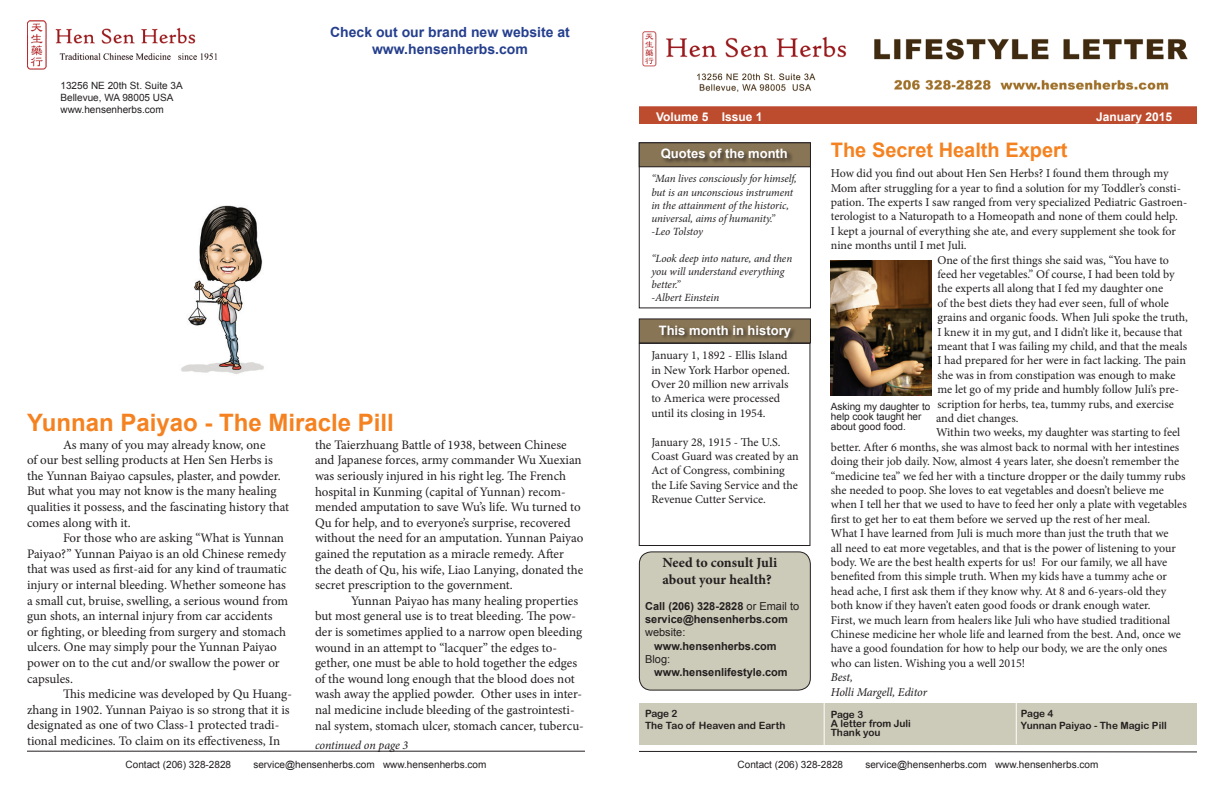
<style>
.page{position:relative;width:1224px;height:792px;background:#fff}
.page>*{position:absolute;margin:0;border:0;box-sizing:border-box;transform-origin:0 0}
.t1{font:700 24px "Arial";color:#f58220}
.t2{font:700 20px "Arial";color:#f58220}
.t3{font:700 14px/16.8px "Arial";color:#253f8e;text-align:center}
.t4{font:700 14px/16.8px "Minion Pro";color:#231f20}
.t5{font:13px/15.6px "Minion Pro";letter-spacing:-.005em;color:#231f20}
.t6{font:700 13px "Arial";color:#fff}
.t7{font:12px/14.4px "Minion Pro";letter-spacing:-.005em;color:#231f20}
.t8{font:italic 12px/14.4px "Minion Pro";letter-spacing:-.01em;color:#231f20}
.t9{font:700 12px "Arial";color:#fff}
.t10{font:italic 11px/13.2px "Minion Pro";letter-spacing:-.01em;color:#231f20}
.t11{font:700 11px/13.2px "Arial";color:#231f20}
.t12{font:11px "Arial";color:#231f20}
.t13{font:10px/12px "Arial";color:#231f20}
.t14{font:10px/12px "Arial Rounded MT Bold";color:#231f20}
.s1{font-weight:400}
</style>
<div class="page">
<div style="left:639px;top:143px;width:172px;height:165px;border:1px solid #231f20"></div>
<div style="left:639px;top:343px;width:171px;height:203px;border:1px solid #231f20"></div>
<div style="left:639px;top:143px;width:171px;height:24px;background:#887555"></div>
<div style="left:639px;top:143px;width:172px;height:24px;border:1px solid #231f20"></div>
<div style="left:639px;top:319px;width:171px;height:24px;background:#887555"></div>
<div style="left:639px;top:319px;width:172px;height:24px;border:1px solid #231f20"></div>
<svg style="left:639px;top:751px;width:558px;height:1px"></svg>
<hr style="left:27px;top:751px;width:558px;height:1px;background:#231f20">
<div style="left:639px;top:703px;width:558px;height:41px;background:#cccab8"></div>
<div style="left:639px;top:552px;width:171px;height:138px;background:#cccab8;border-radius:12px"></div>
<div style="left:639px;top:552px;width:172px;height:138px;border:1px solid #231f20;border-radius:12px"></div>
<div style="left:661px;top:148px;width:132px;height:17px;background:#231f20;opacity:.71"></div>
<div style="left:659px;top:324px;width:138px;height:19px;background:#231f20;opacity:.71"></div>
<img style="left:639px;top:31px;width:558px;height:93px">
<img style="left:181px;top:205px;width:83px;height:169px">
<img style="left:27px;top:20px;width:190px;height:50px">
<img style="left:831px;top:261px;width:101px;height:135px">
<hr style="left:824px;top:703px;width:1px;height:44px;background:#fff">
<hr style="left:1016px;top:703px;width:1px;height:41px;background:#fff">
<p class="t13" style="left:60px;top:80px;width:124px">13256 NE 20th St. Suite 3A<br>Bellevue, WA 98005 USA www.hensenherbs.com</p>
<p class="t3" style="left:330px;top:24px;width:241px">Check out our brand new website at www.hensenherbs.com</p>
<h1 class="t1" style="left:27px;top:406px;width:368px">Yunnan Paiyao - The Miracle Pill</h1>
<p class="t5" style="left:27px;top:437px;width:264px;text-indent:36px">As many of you may already know, one<br>of our best selling products at Hen Sen Herbs is the Yunnan Baiyao capsules, plaster, and powder.<br>But what you may not know is the many healing qualities it possess, and the fascinating history that comes along with it.</p>
<p class="t5" style="left:27px;top:530px;width:263px;text-indent:36px">For those who are asking “What is Yunnan Paiyao?” Yunnan Paiyao is an old Chinese remedy that was used as first-aid for any kind of traumatic injury or internal bleeding. Whether someone has a small cut, bruise, swelling, a serious wound from gun shots, an internal injury from car accidents<br>or fighting, or bleeding from surgery and stomach ulcers. One may simply pour the Yunnan Paiyao power on to the cut and/or swallow the power or capsules.</p>
<p class="t5" style="left:27px;top:686px;width:267px;text-indent:36px">This medicine was developed by Qu Huang&shy;zhang in 1902. Yunnan Paiyao is so strong that it is designated as one of two Class-1 protected tradi&shy;tional medicines. To claim on its effectiveness, In</p>
<p class="t5" style="left:315px;top:437px;width:270px">the Taierzhuang Battle of 1938, between Chinese and Japanese forces, army commander Wu Xuexian was seriously injured in his right leg. The French hospital in Kunming (capital of Yunnan) recom&shy;mended amputation to save Wu’s life. Wu turned to Qu for help, and to everyone’s surprise, recovered without the need for an amputation. Yunnan Paiyao gained the reputation as a miracle remedy. After the death of Qu, his wife, Liao Lanying, donated the secret prescription to the government.</p>
<p class="t5" style="left:315px;top:593px;width:270px;text-indent:36px">Yunnan Paiyao has many healing properties but most general use is to treat bleeding. The pow&shy;der is sometimes applied to a narrow open bleeding wound in an attempt to “lacquer” the edges to&shy;gether, one must be able to hold together the edges of the wound long enough that the blood does not wash away the applied powder. Other uses in inter&shy;nal medicine include bleeding of the gastrointesti&shy;nal system, stomach ulcer, stomach cancer, tubercu-</p>
<p class="t8" style="left:315px;top:738px;width:95px">continued on page 3</p>
<p class="t9" style="left:656px;top:109px;width:108px">Volume 5 Issue 1</p>
<p class="t9" style="left:1096px;top:109px;width:78px">January 2015</p>
<p class="t6" style="left:661px;top:145px;width:129px">Quotes of the month</p>
<p class="t10" style="left:651px;top:172px;width:147px">“Man lives consciously for himself, but is an unconscious instrument in the attainment of the historic, universal, aims of humanity.” -Leo Tolstoy</p>
<p class="t10" style="left:651px;top:252px;width:142px">“Look deep into nature, and then you will understand everything better.”<br>-Albert Einstein</p>
<p class="t6" style="left:659px;top:322px;width:134px">This month in history</p>
<p class="t7" style="left:651px;top:348px;width:140px">January 1, 1892 - Ellis Island in New York Harbor opened.<br>Over 20 million new arrivals to America were processed until its closing in 1954.</p>
<p class="t7" style="left:651px;top:435px;width:149px">January 28, 1915 - The U.S.<br>Coast Guard was created by an<br>Act of Congress, combining the Life Saving Service and the<br>Revenue Cutter Service.</p>
<p class="t4" style="left:662px;top:554px;width:116px">Need to consult Juli about your health?</p>
<p class="t11" style="left:645px;top:600px;width:156px">Call (206) 328-2828 <span class="s1">or Email to </span>service@hensenherbs.com</p>
<p class="t12" style="left:645px;top:625px;width:42px">website:</p>
<p class="t11" style="left:654px;top:639px;width:124px">www.hensenherbs.com</p>
<p class="t12" style="left:645px;top:652px;width:27px">Blog:</p>
<p class="t11" style="left:654px;top:666px;width:135px">www.hensenlifestyle.com</p>
<h2 class="t2" style="left:831px;top:137px;width:238px">The Secret Health Expert</h2>
<p class="t7" style="left:831px;top:166px;width:339px">How did you find out about Hen Sen Herbs? I found them through my</p>
<p class="t7" style="left:831px;top:181px;width:352px">Mom after struggling for a year to find a solution for my Toddler’s consti-</p>
<p class="t7" style="left:831px;top:195px;width:358px">pation. The experts I saw ranged from very specialized Pediatric Gastroen-</p>
<p class="t7" style="left:831px;top:209px;width:348px">terologist to a Naturopath to a Homeopath and none of them could help.</p>
<p class="t7" style="left:831px;top:224px;width:347px">I kept a journal of everything she ate, and every supplement she took for</p>
<p class="t7" style="left:831px;top:238px;width:137px">nine months until I met Juli.</p>
<p class="t7" style="left:937px;top:253px;width:233px">One of the first things she said was, “You have to</p>
<p class="t7" style="left:937px;top:267px;width:239px">feed her vegetables.” Of course, I had been told by</p>
<p class="t7" style="left:937px;top:281px;width:227px">the experts all along that I fed my daughter one</p>
<p class="t7" style="left:937px;top:296px;width:233px">of the best diets they had ever seen, full of whole</p>
<p class="t7" style="left:937px;top:310px;width:252px">grains and organic foods. When Juli spoke the truth,</p>
<p class="t7" style="left:937px;top:325px;width:246px">I knew it in my gut, and I didn’t like it, because that</p>
<p class="t7" style="left:937px;top:339px;width:251px">meant that I was failing my child, and that the meals</p>
<p class="t7" style="left:937px;top:353px;width:250px">I had prepared for her were in fact lacking. The pain</p>
<p class="t7" style="left:937px;top:368px;width:240px">she was in from constipation was enough to make</p>
<p class="t7" style="left:937px;top:382px;width:243px">me let go of my pride and humbly follow Juli’s pre-</p>
<p class="t7" style="left:937px;top:397px;width:238px">scription for herbs, tea, tummy rubs, and exercise</p>
<p class="t7" style="left:936px;top:411px;width:84px">and diet changes.</p>
<p class="t7" style="left:936px;top:425px;width:246px">Within two weeks, my daughter was starting to feel</p>
<p class="t7" style="left:831px;top:440px;width:350px">better. After 6 months, she was almost back to normal with her intestines</p>
<p class="t7" style="left:831px;top:454px;width:350px">doing their job daily. Now, almost 4 years later, she doesn’t remember the</p>
<p class="t7" style="left:831px;top:469px;width:356px">“medicine tea” we fed her with a tincture dropper or the daily tummy rubs</p>
<p class="t7" style="left:831px;top:483px;width:335px">she needed to poop. She loves to eat vegetables and doesn’t believe me</p>
<p class="t7" style="left:831px;top:497px;width:357px">when I tell her that we used to have to feed her only a plate with vegetables</p>
<p class="t7" style="left:831px;top:512px;width:321px">first to get her to eat them before we served up the rest of her meal.</p>
<p class="t7" style="left:831px;top:526px;width:339px">What I have learned from Juli is much more than just the truth that we</p>
<p class="t7" style="left:831px;top:541px;width:347px">all need to eat more vegetables, and that is the power of listening to your</p>
<p class="t7" style="left:831px;top:555px;width:338px">body. We are the best health experts for us! For our family, we all have</p>
<p class="t7" style="left:831px;top:569px;width:338px">benefited from this simple truth. When my kids have a tummy ache or</p>
<p class="t7" style="left:831px;top:584px;width:337px">head ache, I first ask them if they know why. At 8 and 6-years-old they</p>
<p class="t7" style="left:831px;top:598px;width:321px">both know if they haven’t eaten good foods or drank enough water.</p>
<p class="t7" style="left:831px;top:613px;width:341px">First, we much learn from healers like Juli who have studied traditional</p>
<p class="t7" style="left:831px;top:627px;width:352px">Chinese medicine her whole life and learned from the best. And, once we</p>
<p class="t7" style="left:831px;top:641px;width:338px">have a good foundation for how to help our body, we are the only ones</p>
<p class="t7" style="left:831px;top:656px;width:196px">who can listen. Wishing you a well 2015!</p>
<p class="t8" style="left:831px;top:670px;width:98px">Best,<br>Holli Margell, Editor</p>
<p class="t13" style="left:831px;top:402px;width:101px;line-height:10px">Asking my daughter to help cook taught her about good food.</p>
<p class="t14" style="left:645px;top:708px;width:142px">Page 2<br>The Tao of Heaven and Earth</p>
<p class="t14" style="left:831px;top:710px;width:82px;line-height:9px">Page 3<br>A letter from Juli<br>Thank you</p>
<p class="t14" style="left:1021px;top:708px;width:147px">Page 4<br>Yunnan Paiyao - The Magic Pill</p>
<p class="t13" style="left:126px;top:759px;width:107px">Contact (206) 328-2828</p>
<p class="t13" style="left:253px;top:759px;width:235px">service@hensenherbs.com www.hensenherbs.com</p>
<p class="t13" style="left:738px;top:759px;width:107px">Contact (206) 328-2828</p>
<p class="t13" style="left:865px;top:759px;width:235px">service@hensenherbs.com www.hensenherbs.com</p>
</div>
